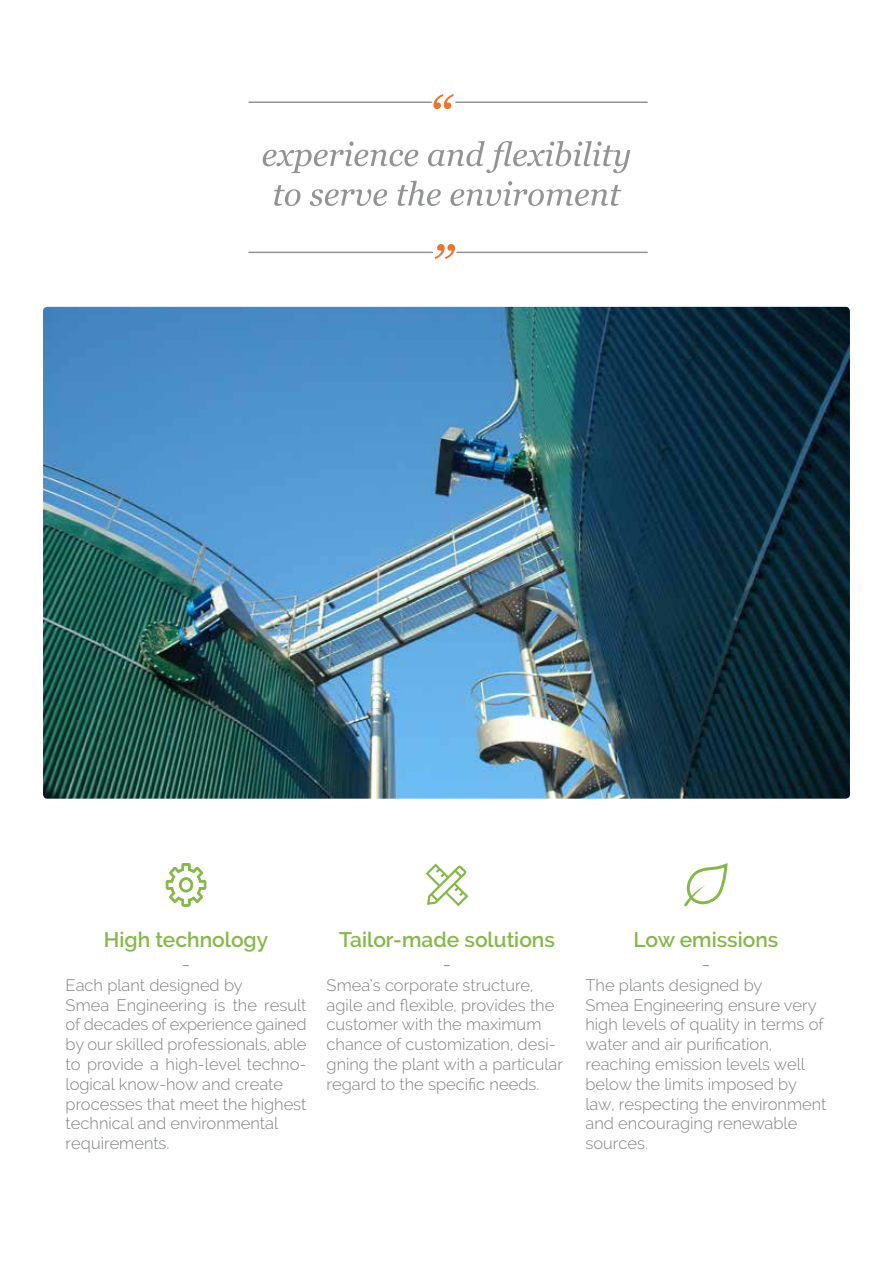
<style>
.page{position:relative;width:893px;height:1263px;background:#fff}
.page>*{position:absolute;margin:0;border:0;box-sizing:border-box;transform-origin:0 0}
.t1{font:600 21px "Raleway";color:#86b849}
.t2{font:300 19.8px "Raleway";color:#7f8080}
.t3{font:300 16.5px/19.8px "Raleway";color:#7f8080}
</style>
<div class="page">
<img style="left:43px;top:307px;width:807px;height:492px">
<svg style="left:274px;top:181px;width:347px;height:25px"></svg>
<svg style="left:263px;top:141px;width:367px;height:32px"></svg>
<hr style="left:456px;top:101px;width:191px;height:2px;background:#7f8080">
<hr style="left:249px;top:101px;width:182px;height:2px;background:#7f8080">
<hr style="left:457px;top:252px;width:190px;height:1px;background:#7f8080">
<hr style="left:249px;top:252px;width:183px;height:1px;background:#7f8080">
<svg style="left:433px;top:94px;width:21px;height:15px"></svg>
<svg style="left:435px;top:244px;width:20px;height:15px"></svg>
<svg style="left:165px;top:863px;width:42px;height:44px"></svg>
<svg style="left:426px;top:863px;width:42px;height:43px"></svg>
<svg style="left:684px;top:863px;width:44px;height:43px"></svg>
<p class="t1" style="left:104px;top:928px;width:166px">High technology</p>
<p class="t2" style="left:182px;top:952px;width:10px">-</p>
<p class="t3" style="left:66px;top:975px;width:242px">Each plant designed by<br>Smea Engineering is the result of decades of experience gained by our skilled professionals, able to provide a high-level techno&shy;logical know-how and create processes that meet the highest technical and environmental requirements.</p>
<p class="t1" style="left:339px;top:928px;width:217px">Tailor-made solutions</p>
<p class="t2" style="left:443px;top:952px;width:10px">-</p>
<p class="t3" style="left:327px;top:975px;width:238px">Smea’s corporate structure, agile and flexible, provides the customer with the maximum chance of customization, desi&shy;gning the plant with a particular regard to the specific needs.</p>
<p class="t1" style="left:633px;top:928px;width:146px">Low emissions</p>
<p class="t2" style="left:702px;top:952px;width:10px">-</p>
<p class="t3" style="left:585px;top:975px;width:242px">The plants designed by<br>Smea Engineering ensure very high levels of quality in terms of water and air purification, reaching emission levels well below the limits imposed by law, respecting the environment and encouraging renewable sources.</p>
</div>
